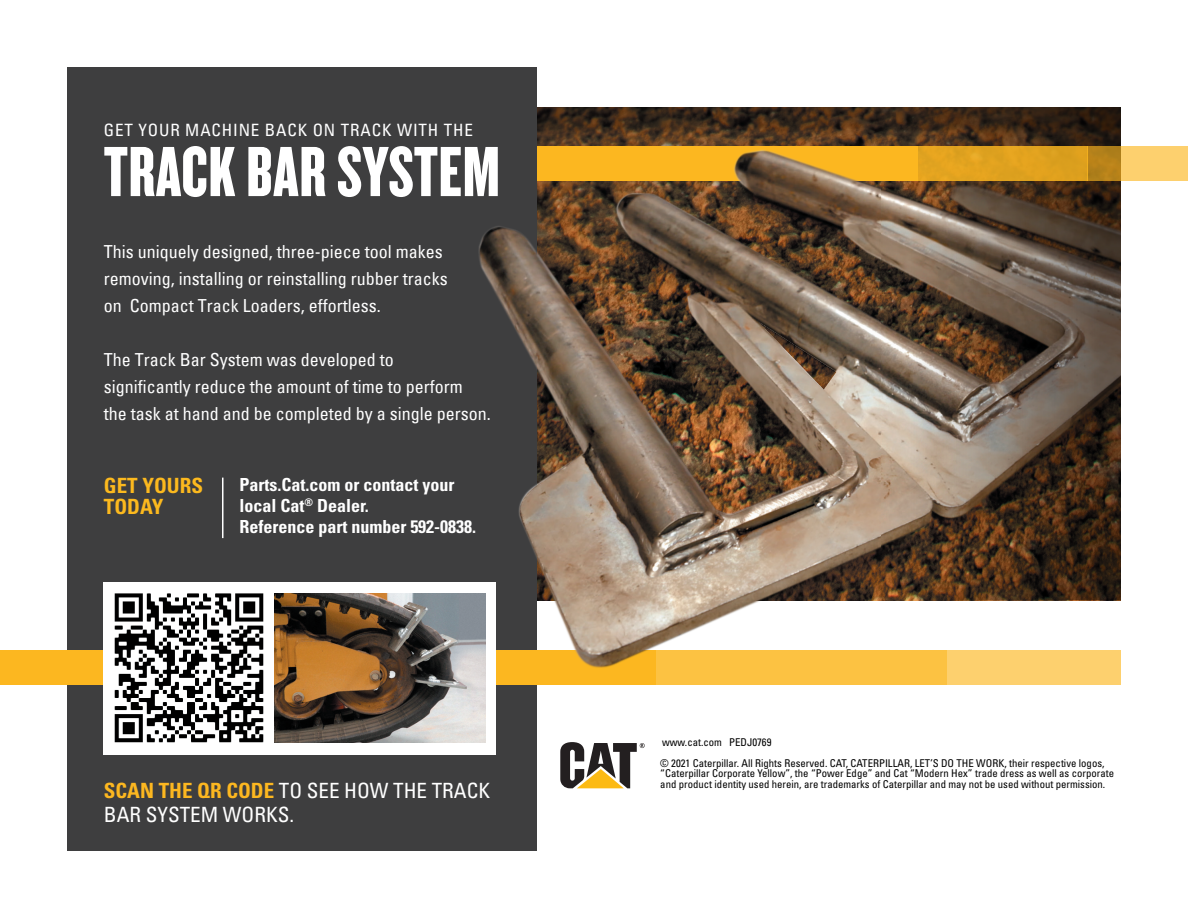
<style>
.page{position:relative;width:1188px;height:918px;background:#fff}
.page>*{position:absolute;margin:0;border:0;box-sizing:border-box;transform-origin:0 0}
.t1{font:73.8px "Knockout 68 Full Featherwt";letter-spacing:.01em;color:#fff}
.t2{font:condensed 21px/24px "Univers LT Std";color:#fff}
.t3{font:700 condensed 21px/21px "Univers LT Std";color:#fcb91e}
.t4{font:condensed 18px/27px "Univers";color:#fff}
.t5{font:700 condensed 18px/21px "Univers LT Std";color:#fff}
.t6{font:condensed 16.95px "Univers";letter-spacing:.05em;color:#fff}
.t7{font:condensed 10.8px/20.7px "Univers LT Std";color:#000}
.s1{font-weight:700;color:#fcb720}
</style>
<div class="page">
<svg style="left:560px;top:742px;width:85px;height:46px"></svg>
<svg style="left:881px;top:107px;width:239px;height:493px;background:#604c3c"></svg>
<div style="left:68px;top:67px;width:469px;height:783px;background:#3e3e3f"></div>
<div style="left:0;top:651px;width:655px;height:34px;background:#fcb720"></div>
<div style="left:655px;top:651px;width:292px;height:34px;background:#fcc242"></div>
<div style="left:947px;top:651px;width:173px;height:34px;background:#fdd06e"></div>
<hr style="left:222px;top:478px;width:2px;height:60px;background:#fff">
<div style="left:537px;top:147px;width:381px;height:34px;background:#fcb720"></div>
<div style="left:918px;top:147px;width:169px;height:34px;background:#e1a21f"></div>
<svg style="left:1087px;top:147px;width:101px;height:34px;background:#e5b551"></svg>
<img style="left:478px;top:107px;width:403px;height:581px">
<div style="left:104px;top:582px;width:391px;height:173px;background:#fff"></div>
<img style="left:274px;top:594px;width:211px;height:149px">
<img style="left:114px;top:593px;width:150px;height:150px">
<h3 class="t6" style="left:104px;top:123px;width:371px">GET YOUR MACHINE BACK ON TRACK WITH THE</h3>
<h1 class="t1" style="left:104px;top:127px;width:398px">TRACK BAR SYSTEM</h1>
<h3 class="t4" style="left:104px;top:240px;width:345px">This uniquely designed, three-piece tool makes removing, installing or reinstalling rubber tracks on Compact Track Loaders, effortless.</h3>
<h3 class="t4" style="left:104px;top:348px;width:388px">The Track Bar System was developed to<br>significantly reduce the amount of time to perform<br>the task at hand and be completed by a single person.</h3>
<h2 class="t3" style="left:104px;top:475px;width:101px">GET YOURS<br>TODAY</h2>
<h3 class="t5" style="left:239px;top:474px;width:238px">Parts.Cat.com or contact your local Cat<sup>®</sup> Dealer.<br>Reference part number 592-0838.</h3>
<h2 class="t2" style="left:104px;top:779px;width:388px"><span class="s1">SCAN THE QR CODE</span> TO SEE HOW THE TRACK<br>BAR SYSTEM WORKS.</h2>
<p class="t7" style="left:660px;top:732px;width:446px">www.cat.com PEDJ0769<br>© 2021 Caterpillar. All Rights Reserved. CAT, CATERPILLAR, LET’S DO THE WORK, their respective logos,</p>
<p class="t7" style="left:660px;top:768px;width:455px;line-height:10.8px">“Caterpillar Corporate Yellow”, the “Power Edge” and Cat “Modern Hex” trade dress as well as corporate and product identity used herein, are trademarks of Caterpillar and may not be used without permission.</p>
</div>
